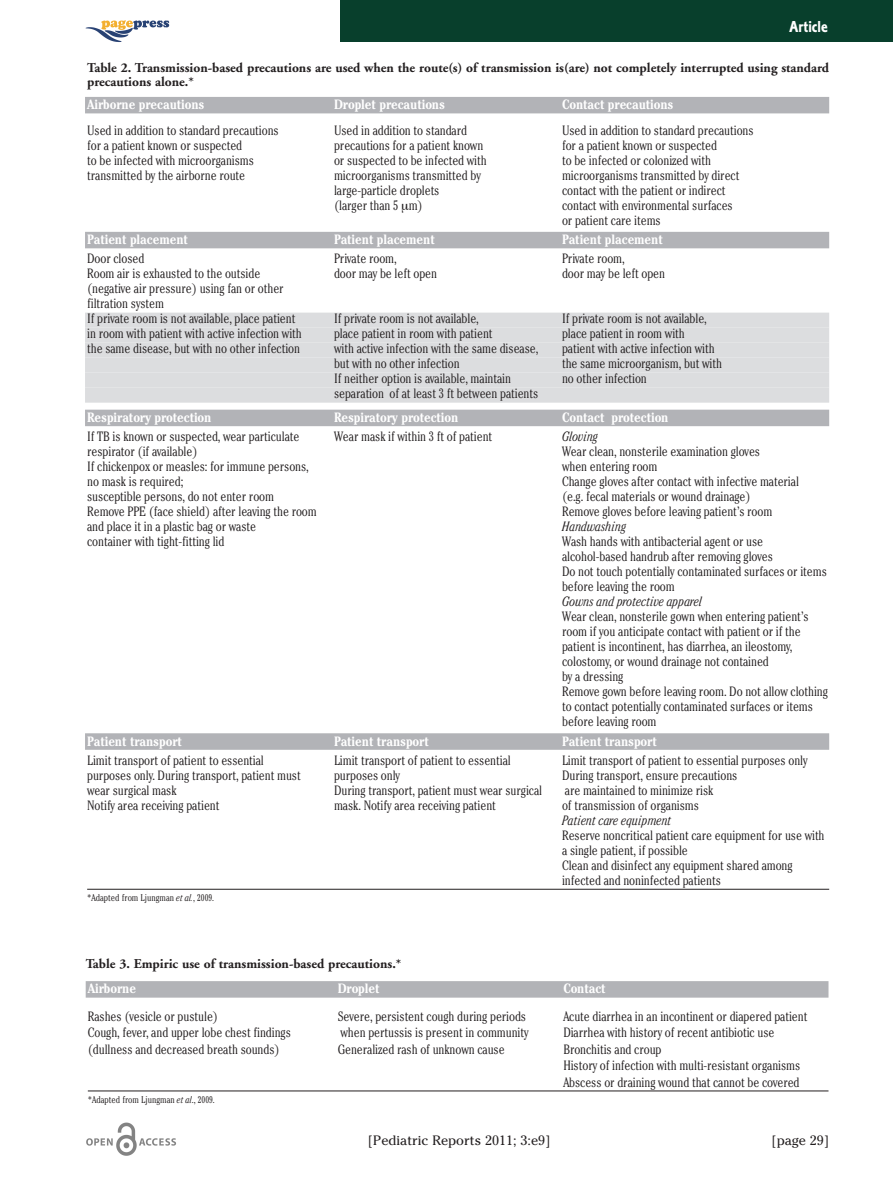
<style>
.page{position:relative;width:893px;height:1191px;background:#fff}
.page>*{position:absolute;margin:0;border:0;box-sizing:border-box;transform-origin:0 0}
.t1{font:16.5px "Corinthian Bold Condensed Plain";color:#fff}
.t2{font:300 condensed 13.5px/15px "Cheltenham";letter-spacing:-.01em;color:#231f20}
.t3{font:700 condensed 13.5px "Cheltenham";letter-spacing:-.01em;color:#fff}
.t4{font:700 13.5px/13.5px "Adobe Garamond";color:#231f20}
.t5{font:italic 300 condensed 13.5px "Cheltenham";letter-spacing:-.01em;color:#231f20}
.t6{font:13.5px "Cheltenham";color:#231f20}
.t7{font:300 condensed 9.75px "Cheltenham";color:#231f20}
.s1{font-style:italic}
</style>
<div class="page">
<div style="left:340px;top:0;width:553px;height:42px;background:#083f2c"></div>
<img style="left:86px;top:1123px;width:90px;height:33px">
<img style="left:85px;top:20px;width:85px;height:22px">
<div style="left:85px;top:97px;width:744px;height:16px;background:#b2b3b7"></div>
<div style="left:85px;top:232px;width:744px;height:16px;background:#b2b3b7"></div>
<div style="left:85px;top:313px;width:744px;height:15px;background:#dcdddf"></div>
<div style="left:85px;top:328px;width:744px;height:15px;background:#dcdddf"></div>
<div style="left:85px;top:343px;width:744px;height:15px;background:#dcdddf"></div>
<div style="left:85px;top:358px;width:744px;height:15px;background:#dcdddf"></div>
<div style="left:85px;top:373px;width:744px;height:15px;background:#dcdddf"></div>
<div style="left:85px;top:388px;width:744px;height:15px;background:#dcdddf"></div>
<div style="left:85px;top:410px;width:744px;height:16px;background:#b2b3b7"></div>
<div style="left:85px;top:733px;width:744px;height:17px;background:#b2b3b7"></div>
<hr style="left:87px;top:889px;width:742px;height:1px;background:#231f20">
<div style="left:86px;top:981px;width:742px;height:16px;background:#b2b3b7"></div>
<hr style="left:88px;top:1090px;width:740px;height:1px;background:#231f20">
<p class="t1" style="left:789px;top:21px;width:40px">Article</p>
<p class="t4" style="left:87px;top:62px;width:743px">Table 2. Transmission-based precautions are used when the route(s) of transmission is(are) not completely interrupted using standard precautions alone.*</p>
<p class="t3" style="left:87px;top:100px;width:119px">Airborne precautions</p>
<p class="t3" style="left:334px;top:100px;width:113px">Droplet precautions</p>
<p class="t3" style="left:562px;top:100px;width:113px">Contact precautions</p>
<p class="t2" style="left:87px;top:124px;width:193px">Used in addition to standard precautions</p>
<p class="t2" style="left:334px;top:124px;width:135px">Used in addition to standard</p>
<p class="t2" style="left:562px;top:124px;width:193px">Used in addition to standard precautions</p>
<p class="t2" style="left:87px;top:139px;width:157px">for a patient known or suspected</p>
<p class="t2" style="left:334px;top:139px;width:151px">precautions for a patient known</p>
<p class="t2" style="left:562px;top:139px;width:157px">for a patient known or suspected</p>
<p class="t2" style="left:87px;top:154px;width:168px">to be infected with microorganisms</p>
<p class="t2" style="left:334px;top:154px;width:154px">or suspected to be infected with</p>
<p class="t2" style="left:562px;top:154px;width:151px">to be infected or colonized with</p>
<p class="t2" style="left:87px;top:169px;width:160px">transmitted by the airborne route</p>
<p class="t2" style="left:334px;top:169px;width:148px">microorganisms transmitted by</p>
<p class="t2" style="left:562px;top:169px;width:179px">microorganisms transmitted by direct</p>
<p class="t2" style="left:334px;top:184px;width:107px">large-particle droplets</p>
<p class="t2" style="left:562px;top:184px;width:165px">contact with the patient or indirect</p>
<p class="t2" style="left:334px;top:199px;width:90px">(larger than 5 m)</p>
<p class="t2" style="left:562px;top:199px;width:172px">contact with environmental surfaces or patient care items</p>
<p class="t3" style="left:87px;top:235px;width:102px">Patient placement</p>
<p class="t3" style="left:334px;top:235px;width:102px">Patient placement</p>
<p class="t3" style="left:562px;top:235px;width:102px">Patient placement</p>
<p class="t2" style="left:87px;top:252px;width:59px">Door closed</p>
<p class="t2" style="left:334px;top:252px;width:64px">Private room,</p>
<p class="t2" style="left:562px;top:252px;width:64px">Private room,</p>
<p class="t2" style="left:87px;top:267px;width:175px">Room air is exhausted to the outside</p>
<p class="t2" style="left:334px;top:267px;width:105px">door may be left open</p>
<p class="t2" style="left:562px;top:267px;width:105px">door may be left open</p>
<p class="t2" style="left:87px;top:282px;width:210px">(negative air pressure) using fan or other filtration system<br>If private room is not available, place patient</p>
<p class="t2" style="left:334px;top:312px;width:146px">If private room is not available,</p>
<p class="t2" style="left:562px;top:312px;width:146px">If private room is not available,</p>
<p class="t2" style="left:87px;top:327px;width:216px">in room with patient with active infection with</p>
<p class="t2" style="left:334px;top:327px;width:160px">place patient in room with patient</p>
<p class="t2" style="left:562px;top:327px;width:124px">place patient in room with</p>
<p class="t2" style="left:87px;top:342px;width:215px">the same disease, but with no other infection</p>
<p class="t2" style="left:334px;top:342px;width:206px">with active infection with the same disease,</p>
<p class="t2" style="left:562px;top:342px;width:154px">patient with active infection with</p>
<p class="t2" style="left:334px;top:357px;width:127px">but with no other infection</p>
<p class="t2" style="left:562px;top:357px;width:162px">the same microorganism, but with</p>
<p class="t2" style="left:334px;top:372px;width:179px">If neither option is available, maintain</p>
<p class="t2" style="left:562px;top:372px;width:86px">no other infection</p>
<p class="t2" style="left:334px;top:387px;width:206px">separation of at least 3 ft between patients</p>
<p class="t3" style="left:87px;top:412px;width:126px">Respiratory protection</p>
<p class="t3" style="left:334px;top:412px;width:126px">Respiratory protection</p>
<p class="t3" style="left:562px;top:412px;width:108px">Contact protection</p>
<p class="t2" style="left:87px;top:430px;width:214px">If TB is known or suspected, wear particulate</p>
<p class="t2" style="left:334px;top:430px;width:160px">Wear mask if within 3 ft of patient</p>
<p class="t5" style="left:562px;top:432px;width:38px">Gloving</p>
<p class="t2" style="left:87px;top:445px;width:112px">respirator (if available)</p>
<p class="t2" style="left:562px;top:445px;width:200px">Wear clean, nonsterile examination gloves</p>
<p class="t2" style="left:87px;top:460px;width:223px">If chickenpox or measles: for immune persons,</p>
<p class="t2" style="left:562px;top:460px;width:97px">when entering room</p>
<p class="t2" style="left:87px;top:475px;width:98px">no mask is required;</p>
<p class="t2" style="left:562px;top:475px;width:238px">Change gloves after contact with infective material</p>
<p class="t2" style="left:87px;top:490px;width:188px">susceptible persons, do not enter room</p>
<p class="t2" style="left:562px;top:490px;width:190px">(e.g. fecal materials or wound drainage)</p>
<p class="t2" style="left:87px;top:505px;width:231px">Remove PPE (face shield) after leaving the room</p>
<p class="t2" style="left:562px;top:505px;width:212px">Remove gloves before leaving patient’s room</p>
<p class="t2" style="left:87px;top:520px;width:171px">and place it in a plastic bag or waste</p>
<p class="t5" style="left:562px;top:522px;width:66px">Handwashing</p>
<p class="t2" style="left:87px;top:535px;width:139px">container with tight-fitting lid</p>
<p class="t2" style="left:562px;top:535px;width:266px">Wash hands with antibacterial agent or use alcohol-based handrub after removing gloves<br>Do not touch potentially contaminated surfaces or items before leaving the room</p>
<p class="t5" style="left:562px;top:597px;width:141px">Gowns and protective apparel</p>
<p class="t2" style="left:562px;top:610px;width:267px">Wear clean, nonsterile gown when entering patient’s room if you anticipate contact with patient or if the patient is incontinent, has diarrhea, an ileostomy, colostomy, or wound drainage not contained<br>by a dressing<br>Remove gown before leaving room. Do not allow clothing to contact potentially contaminated surfaces or items before leaving room</p>
<p class="t3" style="left:87px;top:736px;width:96px">Patient transport</p>
<p class="t3" style="left:334px;top:736px;width:96px">Patient transport</p>
<p class="t3" style="left:562px;top:736px;width:96px">Patient transport</p>
<p class="t2" style="left:87px;top:754px;width:178px">Limit transport of patient to essential</p>
<p class="t2" style="left:334px;top:754px;width:178px">Limit transport of patient to essential</p>
<p class="t2" style="left:562px;top:754px;width:247px">Limit transport of patient to essential purposes only</p>
<p class="t2" style="left:87px;top:769px;width:215px">purposes only. During transport, patient must</p>
<p class="t2" style="left:334px;top:769px;width:68px">purposes only</p>
<p class="t2" style="left:562px;top:769px;width:177px">During transport, ensure precautions</p>
<p class="t2" style="left:87px;top:784px;width:91px">wear surgical mask</p>
<p class="t2" style="left:334px;top:784px;width:210px">During transport, patient must wear surgical</p>
<p class="t2" style="left:565px;top:784px;width:150px">are maintained to minimize risk</p>
<p class="t2" style="left:87px;top:799px;width:134px">Notify area receiving patient</p>
<p class="t2" style="left:334px;top:799px;width:163px">mask. Notify area receiving patient</p>
<p class="t2" style="left:562px;top:799px;width:138px">of transmission of organisms</p>
<p class="t5" style="left:562px;top:815px;width:111px">Patient care equipment</p>
<p class="t2" style="left:562px;top:829px;width:264px">Reserve noncritical patient care equipment for use with a single patient, if possible<br>Clean and disinfect any equipment shared among infected and noninfected patients</p>
<p class="t7" style="left:87px;top:894px;width:129px">*Adapted from Ljungman <span class="s1">et al.</span>, 2009.</p>
<p class="t4" style="left:86px;top:958px;width:317px">Table 3. Empiric use of transmission-based precautions.*</p>
<p class="t3" style="left:88px;top:984px;width:50px">Airborne</p>
<p class="t3" style="left:338px;top:984px;width:43px">Droplet</p>
<p class="t3" style="left:563px;top:984px;width:44px">Contact</p>
<p class="t2" style="left:88px;top:1009px;width:132px">Rashes (vesicle or pustule)</p>
<p class="t2" style="left:338px;top:1009px;width:190px">Severe, persistent cough during periods</p>
<p class="t2" style="left:563px;top:1009px;width:246px">Acute diarrhea in an incontinent or diapered patient</p>
<p class="t2" style="left:88px;top:1026px;width:205px">Cough, fever, and upper lobe chest findings</p>
<p class="t2" style="left:340px;top:1026px;width:190px">when pertussis is present in community</p>
<p class="t2" style="left:563px;top:1026px;width:213px">Diarrhea with history of recent antibiotic use</p>
<p class="t2" style="left:88px;top:1042px;width:193px">(dullness and decreased breath sounds)</p>
<p class="t2" style="left:338px;top:1042px;width:169px">Generalized rash of unknown cause</p>
<p class="t2" style="left:563px;top:1042px;width:239px;line-height:16.5px">Bronchitis and croup<br>History of infection with multi-resistant organisms<br>Abscess or draining wound that cannot be covered</p>
<p class="t7" style="left:88px;top:1096px;width:129px">*Adapted from Ljungman <span class="s1">et al</span>., 2009.</p>
<p class="t6" style="left:368px;top:1132px;width:184px">[Pediatric Reports 2011; 3:e9]</p>
<p class="t6" style="left:771px;top:1132px;width:59px">[page 29]</p>
</div>
